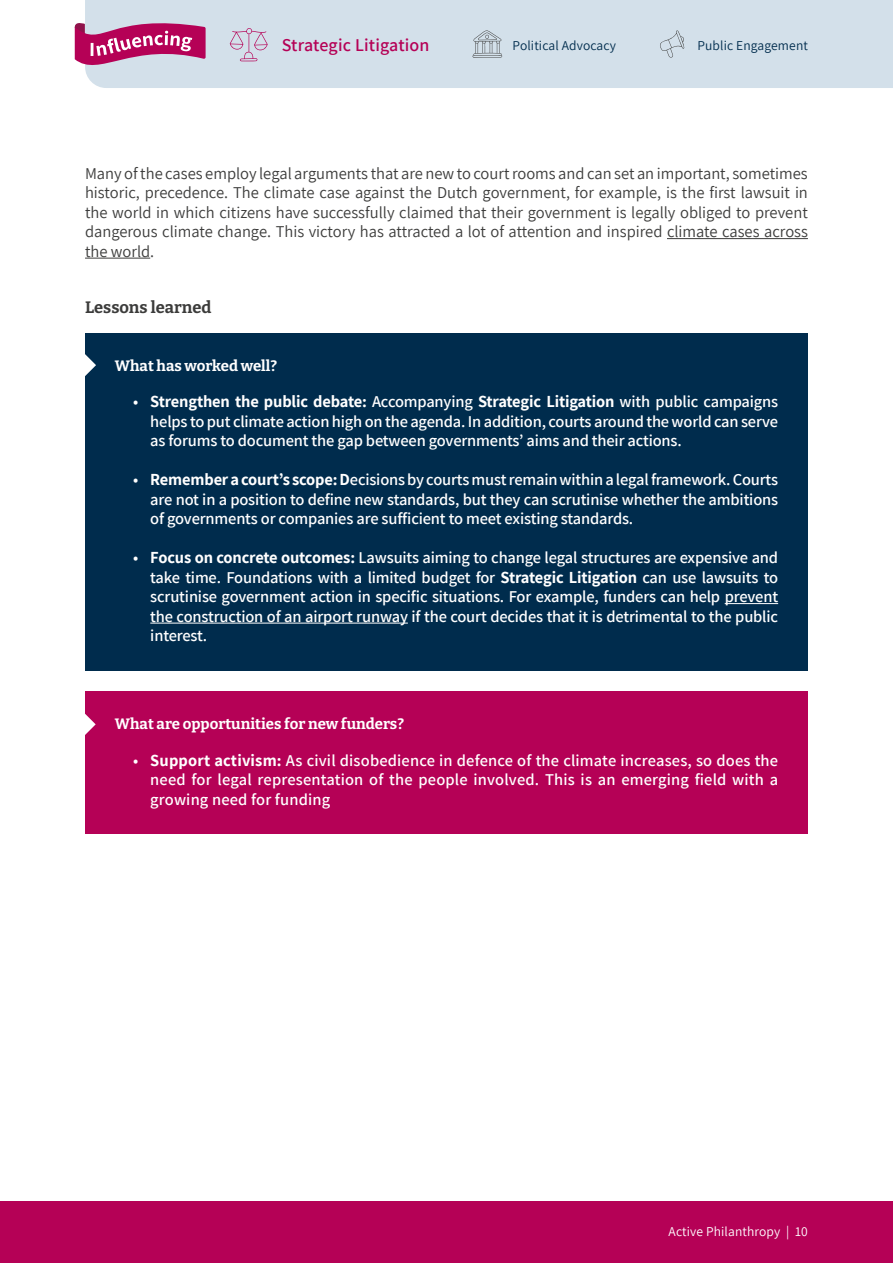
<style>
.page{position:relative;width:893px;height:1263px;background:#fff}
.page>*{position:absolute;margin:0;border:0;box-sizing:border-box;transform-origin:0 0}
.t1{font:600 18px "Assistant";letter-spacing:.01em;color:#b50156}
.t2{font:600 16.5px/19.5px "Assistant";letter-spacing:-.01em;color:#fff;text-align:justify}
.Body_Copy{font:16.5px/19.5px "Assistant";color:#3c3c3b;text-align:justify}
.Body_Head{font:100 16.5px "Bitter";color:#3c3c3b}
.Bold_Head_white{font:100 15px "Bitter";color:#fff}
.t3{font:13.5px "Assistant";letter-spacing:.01em;color:#002c4d}
.t4{font:13.5px "Assistant";letter-spacing:.01em;color:#fff}
.s1{font-weight:700}
</style>
<div class="page">
<div style="left:0;top:1202px;width:893px;height:61px;background:#b50156"></div>
<div style="left:85px;top:0;width:808px;height:88px;background:#d3e0ea"></div>
<svg style="left:74px;top:12px;width:132px;height:67px;background:#cb8ab0"></svg>
<svg style="left:660px;top:30px;width:24px;height:28px"></svg>
<svg style="left:472px;top:30px;width:30px;height:28px"></svg>
<svg style="left:230px;top:28px;width:38px;height:33px"></svg>
<hr style="left:667px;top:238px;width:141px;height:1px;background:#3c3c3b">
<hr style="left:85px;top:258px;width:65px;height:1px;background:#3c3c3b">
<div style="left:85px;top:333px;width:723px;height:338px;background:#002c4d"></div>
<hr style="left:725px;top:603px;width:53px;height:1px;background:#fff">
<hr style="left:150px;top:623px;width:258px;height:1px;background:#fff">
<svg style="left:85px;top:354px;width:11px;height:22px"></svg>
<div style="left:85px;top:691px;width:723px;height:143px;background:#b50156"></div>
<svg style="left:85px;top:713px;width:11px;height:22px"></svg>
<p class="t1" style="left:282px;top:33px;width:149px">Strategic Litigation</p>
<p class="t3" style="left:513px;top:37px;width:105px">Political Advocacy</p>
<p class="t3" style="left:697px;top:37px;width:112px">Public Engagement</p>
<p class="Body_Copy" style="left:85px;top:163px;width:724px">Many of the cases employ legal arguments that are new to court rooms and can set an important, sometimes historic, precedence. The climate case against the Dutch government, for example, is the first lawsuit in the world in which citizens have successfully claimed that their government is legally obliged to prevent dangerous climate change. This victory has attracted a lot of attention and inspired climate cases across the world.</p>
<p class="Body_Head" style="left:85px;top:297px;width:128px">Lessons learned</p>
<p class="Bold_Head_white" style="left:115px;top:356px;width:164px">What has worked well?</p>
<p class="t2" style="left:150px;top:391px;width:629px;text-indent:-17px">• <span class="s1">Strengthen the public debate:</span> Accompanying <span class="s1">Strategic Litigation</span> with public campaigns helps to put climate action high on the agenda. In addition, courts around the world can serve as forums to document the gap between governments’ aims and their actions.</p>
<p class="t2" style="left:150px;top:469px;width:629px;text-indent:-17px">• <span class="s1">Remember a court’s scope: D</span>ecisions by courts must remain within a legal framework. Courts are not in a position to define new standards, but they can scrutinise whether the ambitions of governments or companies are sufficient to meet existing standards.</p>
<p class="t2" style="left:150px;top:547px;width:629px;text-indent:-17px">• <span class="s1">Focus on concrete outcomes:</span> Lawsuits aiming to change legal structures are expensive and take time. Foundations with a limited budget for <span class="s1">Strategic Litigation</span> can use lawsuits to scrutinise government action in specific situations. For example, funders can help prevent the construction of an airport runway if the court decides that it is detrimental to the public interest.</p>
<p class="Bold_Head_white" style="left:115px;top:714px;width:291px">What are opportunities for new funders?</p>
<p class="t2" style="left:150px;top:749px;width:629px;text-indent:-17px">• <span class="s1">Support activism:</span> As civil disobedience in defence of the climate increases, so does the need for legal representation of the people involved. This is an emerging field with a growing need for funding</p>
<p class="t4" style="left:669px;top:1222px;width:141px">Active Philanthropy | 10</p>
</div>
